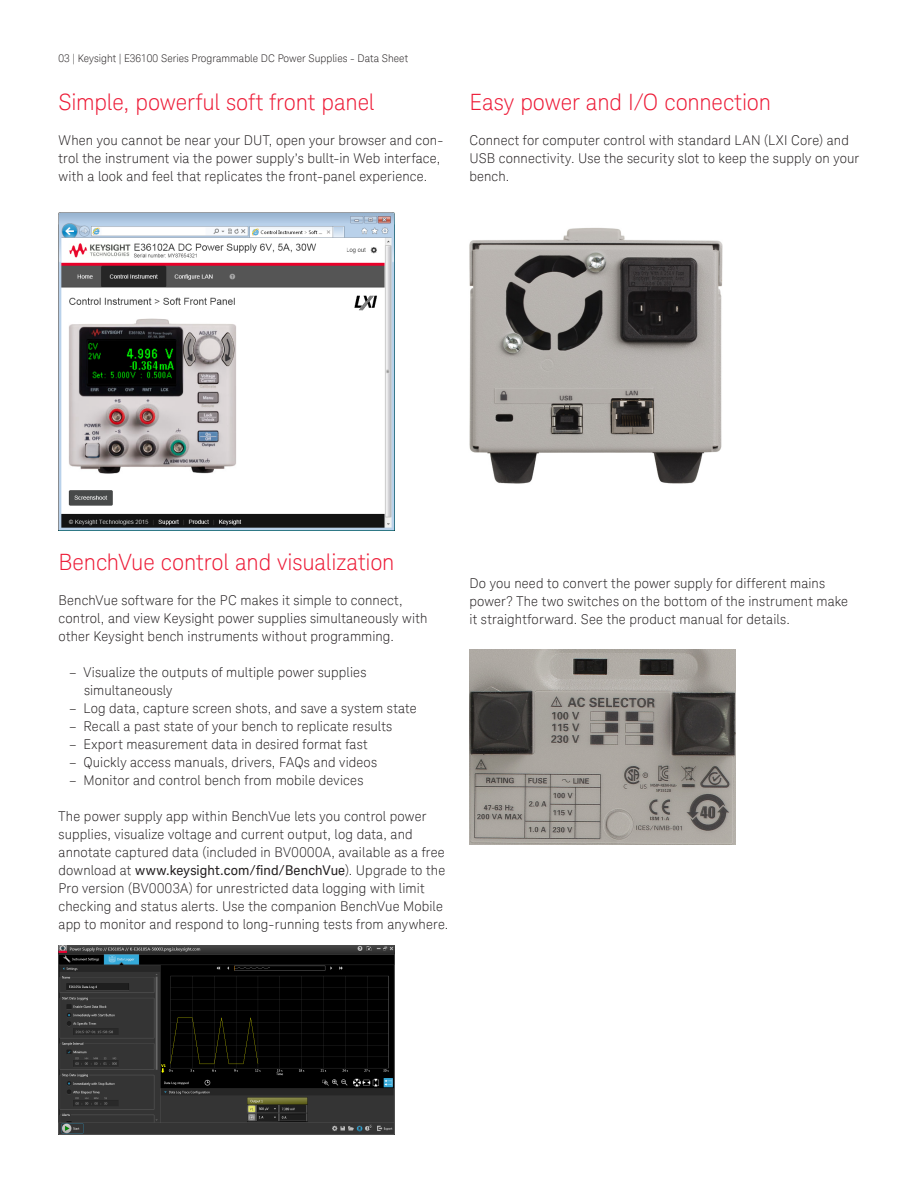
<style>
.page{position:relative;width:918px;height:1188px;background:#fff}
.page>*{position:absolute;margin:0;border:0;box-sizing:border-box;transform-origin:0 0}
.K_Heading_1{font:300 22.5px "Keysight Sans";letter-spacing:-.005em;color:#ed1a36}
.K_Body_Text{font:300 13.5px/18px "Keysight Sans";letter-spacing:.01em;color:#231f20}
.K_Bullets_-_Level_1{font:300 13.5px/18px "Keysight Sans";letter-spacing:.01em;color:#231f20}
.t1{font:300 10.5px "Keysight Sans";color:#231f20}
.s1{font-weight:400}
</style>
<div class="page">
<img style="left:59px;top:212px;width:335px;height:319px">
<img style="left:59px;top:946px;width:335px;height:188px">
<img style="left:469px;top:650px;width:267px;height:194px">
<img style="left:469px;top:228px;width:254px;height:256px">
<p class="t1" style="left:59px;top:52px;width:351px">03 | Keysight | E36100 Series Programmable DC Power Supplies - Data Sheet</p>
<p class="K_Heading_1" style="left:59px;top:89px;width:318px">Simple, powerful soft front panel</p>
<p class="K_Body_Text" style="left:59px;top:131px;width:386px">When you cannot be near your DUT, open your browser and con&shy;trol the instrument via the power supply’s bullt-in Web interface, with a look and feel that replicates the front-panel experience.</p>
<p class="K_Heading_1" style="left:469px;top:89px;width:303px">Easy power and I/O connection</p>
<p class="K_Body_Text" style="left:469px;top:131px;width:391px">Connect for computer control with standard LAN (LXI Core) and<br>USB connectivity. Use the security slot to keep the supply on your bench.</p>
<p class="K_Heading_1" style="left:59px;top:549px;width:338px">BenchVue control and visualization</p>
<p class="K_Body_Text" style="left:59px;top:592px;width:370px">BenchVue software for the PC makes it simple to connect, control, and view Keysight power supplies simultaneously with other Keysight bench instruments without programming.</p>
<p class="K_Bullets_-_Level_1" style="left:84px;top:664px;width:284px;text-indent:-15px">– Visualize the outputs of multiple power supplies simultaneously</p>
<p class="K_Bullets_-_Level_1" style="left:69px;top:700px;width:349px">– Log data, capture screen shots, and save a system state</p>
<p class="K_Bullets_-_Level_1" style="left:69px;top:718px;width:325px">– Recall a past state of your bench to replicate results</p>
<p class="K_Bullets_-_Level_1" style="left:69px;top:736px;width:300px">– Export measurement data in desired format fast</p>
<p class="K_Bullets_-_Level_1" style="left:69px;top:754px;width:309px">– Quickly access manuals, drivers, FAQs and videos</p>
<p class="K_Bullets_-_Level_1" style="left:69px;top:772px;width:296px">– Monitor and control bench from mobile devices</p>
<p class="K_Body_Text" style="left:59px;top:808px;width:391px">The power supply app within BenchVue lets you control power supplies, visualize voltage and current output, log data, and annotate captured data (included in BV0000A, available as a free download at <span class="s1">www.keysight.com/find/BenchVue</span>). Upgrade to the Pro version (BV0003A) for unrestricted data logging with limit checking and status alerts. Use the companion BenchVue Mobile app to monitor and respond to long-running tests from anywhere.</p>
<p class="K_Body_Text" style="left:469px;top:574px;width:380px">Do you need to convert the power supply for different mains power? The two switches on the bottom of the instrument make it straightforward. See the product manual for details.</p>
</div>
